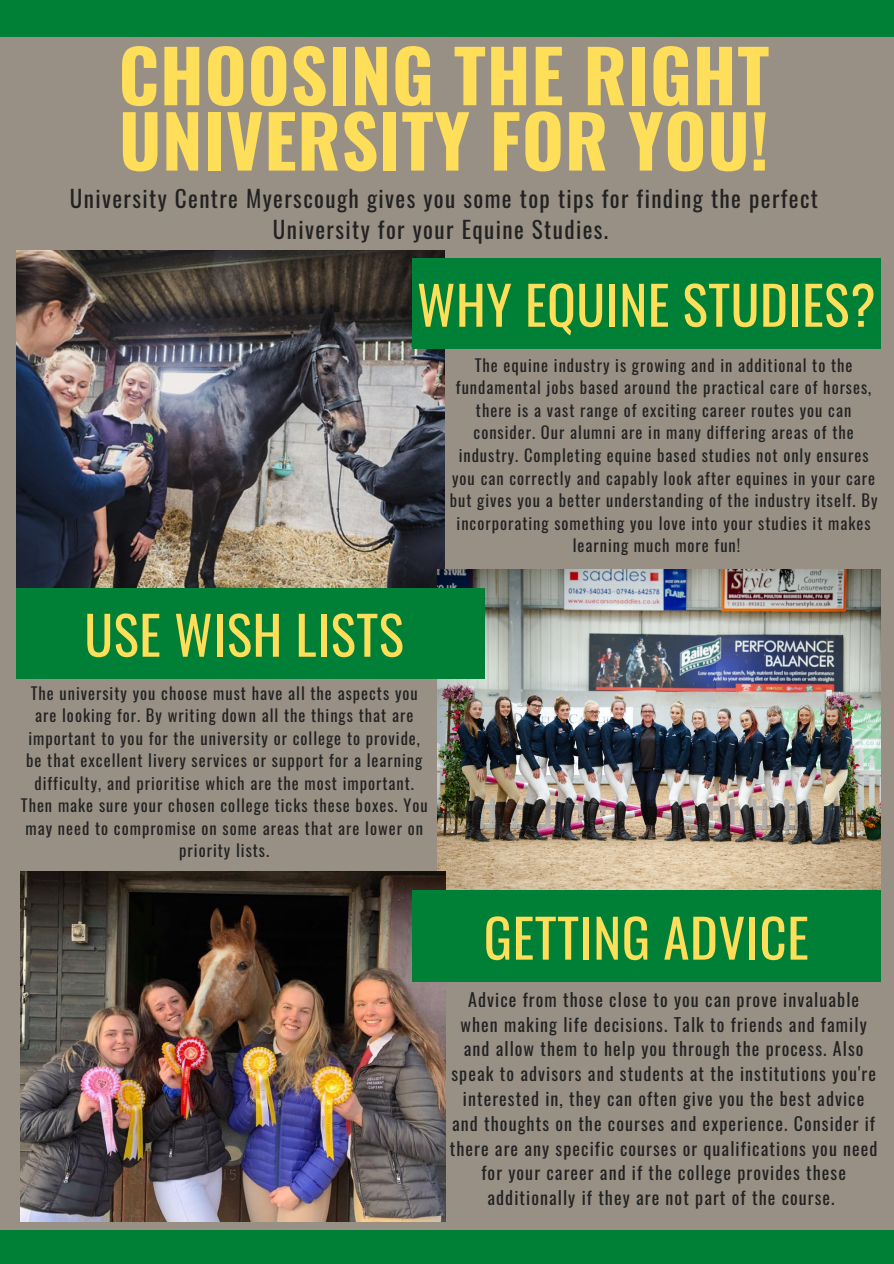
<style>
.page{position:relative;width:894px;height:1264px;background:#fff}
.page>*{position:absolute;margin:0;border:0;box-sizing:border-box;transform-origin:0 0}
.t1{font:700 72px/65.2px "Oswald";letter-spacing:.01em;color:#ffde59}
.t2{font:52.95px "Oswald";letter-spacing:.01em;color:#ffde59}
.t3{font:23.25px/31.5px "Oswald";letter-spacing:.06em;color:#222;text-align:center}
.t4{font:18px/24.8px "Oswald";letter-spacing:.06em;color:#222;text-align:center}
.t5{font:16.5px/22.5px "Oswald";letter-spacing:.06em;color:#222;text-align:center}
</style>
<div class="page">
<div style="left:0;top:13px;width:893px;height:1240px;background:#989085"></div>
<div style="left:0;top:1230px;width:893px;height:33px;background:#008037"></div>
<div style="left:0;top:0;width:893px;height:37px;background:#008037"></div>
<img style="left:16px;top:251px;width:428px;height:336px">
<img style="left:437px;top:569px;width:442px;height:322px">
<img style="left:20px;top:871px;width:425px;height:350px">
<div style="left:411px;top:258px;width:469px;height:90px;background:#008037"></div>
<div style="left:16px;top:588px;width:468px;height:90px;background:#008037"></div>
<div style="left:411px;top:891px;width:469px;height:90px;background:#008037"></div>
<h1 class="t1" style="left:118px;top:40px;width:652px">CHOOSING THE RIGHT<br>UNIVERSITY FOR YOU!</h1>
<h3 class="t3" style="left:70px;top:181px;width:749px">University Centre Myerscough gives you some top tips for finding the perfect<br>University for your Equine Studies.</h3>
<h2 class="t2" style="left:417px;top:263px;width:460px">WHY EQUINE STUDIES?</h2>
<h2 class="t2" style="left:84px;top:593px;width:321px">USE WISH LISTS</h2>
<p class="t5" style="left:21px;top:681px;width:408px">The university you choose must have all the aspects you are looking for. By writing down all the things that are important to you for the university or college to provide, be that excellent livery services or support for a learning difficulty, and prioritise which are the most important.<br>Then make sure your chosen college ticks these boxes. You may need to compromise on some areas that are lower on priority lists.</p>
<p class="t5" style="left:474px;top:353px;width:379px">The equine industry is growing and in additional to the</p>
<p class="t5" style="left:456px;top:376px;width:417px">fundamental jobs based around the practical care of horses,</p>
<p class="t5" style="left:476px;top:398px;width:377px">there is a vast range of exciting career routes you can</p>
<p class="t5" style="left:473px;top:421px;width:381px">consider. Our alumni are in many differing areas of the</p>
<p class="t5" style="left:458px;top:443px;width:411px">industry. Completing equine based studies not only ensures</p>
<p class="t5" style="left:452px;top:466px;width:424px">you can correctly and capably look after equines in your care</p>
<p class="t5" style="left:449px;top:488px;width:429px">but gives you a better understanding of the industry itself. By</p>
<p class="t5" style="left:456px;top:511px;width:415px">incorporating something you love into your studies it makes</p>
<p class="t5" style="left:572px;top:533px;width:169px">learning much more fun!</p>
<h2 class="t2" style="left:483px;top:896px;width:326px">GETTING ADVICE</h2>
<p class="t4" style="left:449px;top:986px;width:429px">Advice from those close to you can prove invaluable when making life decisions. Talk to friends and family and allow them to help you through the process. Also speak to advisors and students at the institutions you're interested in, they can often give you the best advice and thoughts on the courses and experience. Consider if there are any specific courses or qualifications you need for your career and if the college provides these additionally if they are not part of the course.</p>
</div>
